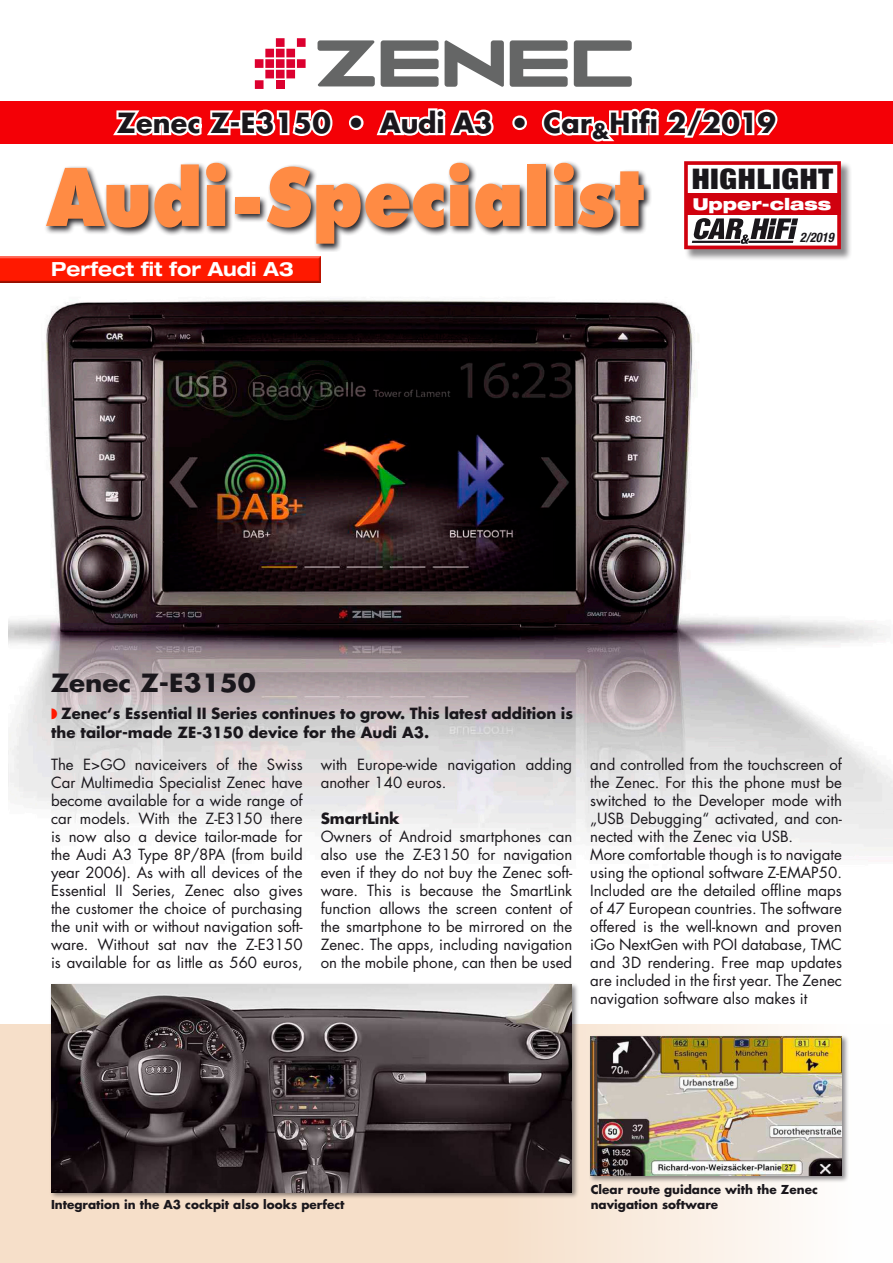
<style>
.page{position:relative;width:893px;height:1263px;background:#fff}
.page>*{position:absolute;margin:0;border:0;box-sizing:border-box;transform-origin:0 0}
.t1{font:900 81.3px "Futura BT";color:#ff8b44;scale:.92 1}
.t2{font:900 condensed 28.5px "Helvetica Neue LT Std";letter-spacing:.03em;color:#1a171b;scale:1.1 1}
.t3{font:700 27px "Futura";letter-spacing:.01em;color:#1a171c}
.t4{font:700 24.45px "Futura";color:#1a171c;scale:1.08 1}
.t5{font:700 expanded 19.5px "Helvetica Neue LT Std";color:#fff;scale:.95 1}
.t6{font:900 expanded 16.5px "Helvetica Neue LT Std";color:#fff}
.t7{font:15px/18px "Futura";color:#1a171c;text-align:justify}
.t8{font:700 15px/19.5px "Futura";color:#1a171c}
.t9{font:italic 700 condensed 13.2px "Helvetica Neue LT Std";color:#1a171b;scale:.95 1}
.t10{font:700 12px/14.4px "Futura";color:#1a171c}
.s1{color:#ff1900}
</style>
<div class="page">
<img style="left:9px;top:299px;width:884px;height:553px">
<svg style="left:510px;top:40px;width:58px;height:47px"></svg>
<svg style="left:574px;top:40px;width:58px;height:47px"></svg>
<div style="left:297px;top:38px;width:9px;height:9px;background:#dc002f"></div>
<div style="left:276px;top:38px;width:9px;height:9px;background:#dc002f"></div>
<div style="left:0;top:101px;width:893px;height:43px;background:#f40006"></div>
<svg style="left:113px;top:40px;width:391px;height:96px"></svg>
<div style="left:512px;top:115px;width:15px;height:15px;border:4px solid #fff;border-radius:50%"></div>
<svg style="left:541px;top:108px;width:237px;height:34px"></svg>
<div style="left:44px;top:161px;width:608px;height:91px;background:#1a171c;opacity:.94"></div>
<div style="left:684px;top:161px;width:168px;height:100px;background:#1a171c;opacity:.5"></div>
<svg style="left:684px;top:161px;width:157px;height:88px"></svg>
<svg style="left:0;top:1025px;width:792px;height:238px;background:#f7e4d1"></svg>
<div style="left:49px;top:982px;width:531px;height:218px;background:#1a171c;opacity:.5"></div>
<img style="left:51px;top:984px;width:521px;height:208px">
<div style="left:589px;top:1034px;width:260px;height:149px;background:#1a171c;opacity:.5"></div>
<img style="left:590px;top:1036px;width:252px;height:140px">
<div style="left:0;top:256px;width:323px;height:30px;background:#1a171c;opacity:.75"></div>
<h3 class="t3" style="left:117px;top:104px;width:661px">Zenec Z-E3150 • Audi A3 • Car<sub>&amp;</sub>Hifi 2/2019</h3>
<h1 class="t1" style="left:48px;top:148px;width:650px">Audi-Specialist</h1>
<h2 class="t2" style="left:692px;top:161px;width:130px">HIGHLIGHT</h2>
<p class="t6" style="left:693px;top:193px;width:140px">Upper-class</p>
<p class="t9" style="left:800px;top:230px;width:37px">2/2019</p>
<h3 class="t5" style="left:51px;top:257px;width:257px">Perfect fit for Audi A3</h3>
<h3 class="t4" style="left:51px;top:665px;width:191px">Zenec Z-E3150</h3>
<p class="t8" style="left:51px;top:703px;width:523px"><span class="s1">◗</span> Zenec‘s Essential II Series continues to grow. This latest addition is the tailor-made ZE-3150 device for the Audi A3.</p>
<p class="t7" style="left:51px;top:755px;width:253px">The E&gt;GO naviceivers of the Swiss Car Multimedia Specialist Zenec have become available for a wide range of car models. With the Z-E3150 there is now also a device tailor-made for the Audi A3 Type 8P/8PA (from build year 2006). As with all devices of the Essential II Series, Zenec also gives the customer the choice of purchasing the unit with or without navigation soft&shy;ware. Without sat nav the Z-E3150 is available for as little as 560 euros,</p>
<p class="t7" style="left:321px;top:755px;width:253px">with Europe-wide navigation adding another 140 euros.</p>
<p class="t8" style="left:321px;top:808px;width:80px">SmartLink</p>
<p class="t7" style="left:321px;top:827px;width:253px">Owners of Android smartphones can also use the Z-E3150 for navigation even if they do not buy the Zenec soft&shy;ware. This is because the SmartLink function allows the screen content of the smartphone to be mirrored on the Zenec. The apps, including navigation on the mobile phone, can then be used</p>
<p class="t7" style="left:590px;top:755px;width:253px;text-align:left">and controlled from the touchscreen of the Zenec. For this the phone must be switched to the Developer mode with „USB Debugging“ activated, and con&shy;nected with the Zenec via USB.<br>More comfortable though is to navigate using the optional software Z-EMAP50.<br>Included are the detailed offline maps of 47 European countries. The software offered is the well-known and proven iGo NextGen with POI database, TMC and 3D rendering. Free map updates are included in the first year. The Zenec navigation software also makes it</p>
<p class="t10" style="left:51px;top:1197px;width:295px">Integration in the A3 cockpit also looks perfect</p>
<p class="t10" style="left:591px;top:1182px;width:229px">Clear route guidance with the Zenec navigation software</p>
</div>
